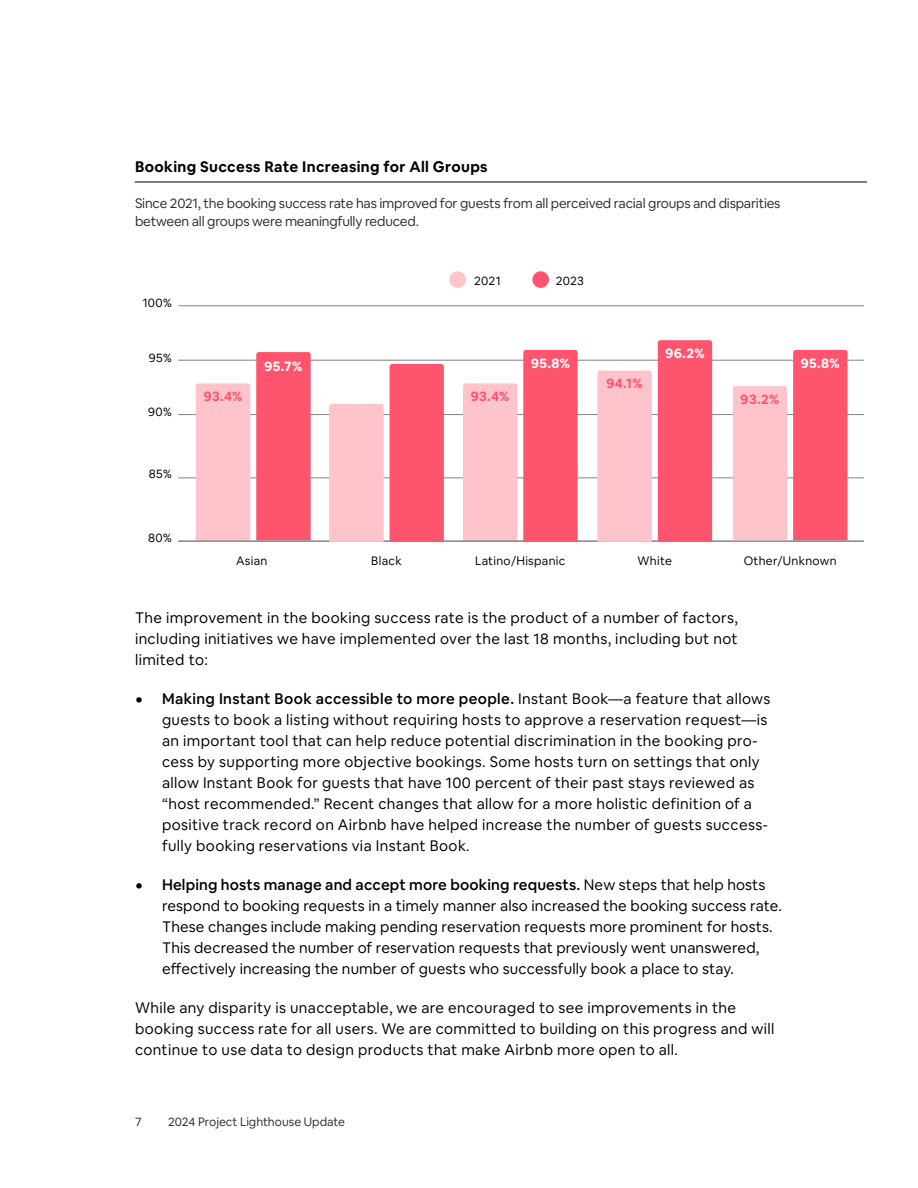
<style>
.page{position:relative;width:918px;height:1188px;background:#fff}
.page>*{position:absolute;margin:0;border:0;box-sizing:border-box;transform-origin:0 0}
.t1{font:15px/21px "Airbnb Cereal";letter-spacing:.025em;color:#000}
.t2{font:700 15px "Airbnb Cereal";letter-spacing:.025em;color:#000}
.t3{font:13.5px/18px "Airbnb Cereal";letter-spacing:-.015em;color:#2d2d2d}
.t4{font:700 13.5px "Airbnb Cereal";letter-spacing:.025em;color:#ff546e}
.t5{font:700 13.5px "Airbnb Cereal";letter-spacing:.025em;color:#fff}
.t6{font:12px "Airbnb Cereal";letter-spacing:.025em;color:#000}
.t7{font:12px "Airbnb Cereal";color:#2d2d2d}
.s1{font-weight:500}
</style>
<div class="page">
<hr style="left:135px;top:182px;width:732px;height:1px;background:#000">
<hr style="left:178px;top:306px;width:686px;height:1px;background:#838383">
<div style="left:449px;top:271px;width:17px;height:17px;background:#ffc3cc;border-radius:50%"></div>
<div style="left:532px;top:271px;width:17px;height:17px;background:#ff546e;border-radius:50%"></div>
<hr style="left:178px;top:478px;width:686px;height:1px;background:#838383">
<hr style="left:178px;top:414px;width:686px;height:1px;background:#838383">
<hr style="left:178px;top:360px;width:686px;height:1px;background:#838383">
<div style="left:196px;top:383px;width:54px;height:157px;background:#ffc3cc"></div>
<div style="left:256px;top:352px;width:55px;height:188px;background:#ff546e"></div>
<div style="left:463px;top:383px;width:54px;height:157px;background:#ffc3cc"></div>
<div style="left:793px;top:350px;width:55px;height:190px;background:#ff546e"></div>
<hr style="left:178px;top:540px;width:686px;height:2px;background:#838383">
<div style="left:523px;top:350px;width:55px;height:192px;background:#ff546e"></div>
<div style="left:733px;top:386px;width:54px;height:154px;background:#ffc3cc"></div>
<div style="left:329px;top:404px;width:55px;height:138px;background:#ffc3cc"></div>
<div style="left:390px;top:364px;width:54px;height:178px;background:#ff546e"></div>
<div style="left:597px;top:371px;width:55px;height:171px;background:#ffc3cc"></div>
<div style="left:658px;top:340px;width:54px;height:202px;background:#ff546e"></div>
<h2 class="t2" style="left:135px;top:158px;width:354px">Booking Success Rate Increasing for All Groups</h2>
<p class="t3" style="left:135px;top:194px;width:647px">Since 2021, the booking success rate has improved for guests from all perceived racial groups and disparities between all groups were meaningfully reduced.</p>
<p class="t6" style="left:143px;top:296px;width:31px">100%</p>
<p class="t6" style="left:149px;top:350px;width:24px">95%</p>
<p class="t6" style="left:148px;top:405px;width:25px">90%</p>
<p class="t6" style="left:149px;top:467px;width:24px">85%</p>
<p class="t6" style="left:148px;top:531px;width:25px">80%</p>
<p class="t4" style="left:204px;top:388px;width:40px">93.4%</p>
<p class="t5" style="left:265px;top:357px;width:39px">95.7%</p>
<p class="t6" style="left:474px;top:273px;width:28px">2021</p>
<p class="t6" style="left:556px;top:273px;width:30px">2023</p>
<p class="t4" style="left:471px;top:388px;width:40px">93.4%</p>
<p class="t5" style="left:531px;top:354px;width:40px">95.8%</p>
<p class="t4" style="left:607px;top:375px;width:38px">94.1%</p>
<p class="t5" style="left:665px;top:345px;width:41px">96.2%</p>
<p class="t4" style="left:741px;top:391px;width:40px">93.2%</p>
<p class="t5" style="left:801px;top:354px;width:40px">95.8%</p>
<p class="t6" style="left:371px;top:553px;width:32px">Black</p>
<p class="t6" style="left:638px;top:553px;width:36px">White</p>
<p class="t6" style="left:744px;top:553px;width:94px">Other/Unknown</p>
<p class="t6" style="left:236px;top:553px;width:33px">Asian</p>
<p class="t6" style="left:475px;top:553px;width:92px">Latino/Hispanic</p>
<p class="t1" style="left:135px;top:607px;width:605px;text-align:justify">The improvement in the booking success rate is the product of a number of factors, including initiatives we have implemented over the last 18 months, including but not limited to:</p>
<p class="t1" style="left:162px;top:688px;width:610px;text-indent:-27px"><span class="s1">• Making Instant Book accessible to more people.</span> Instant Book—a feature that allows guests to book a listing without requiring hosts to approve a reservation request—is an important tool that can help reduce potential discrimination in the booking pro&shy;cess by supporting more objective bookings. Some hosts turn on settings that only allow Instant Book for guests that have 100 percent of their past stays reviewed as “host recommended.” Recent changes that allow for a more holistic definition of a positive track record on Airbnb have helped increase the number of guests success&shy;fully booking reservations via Instant Book.</p>
<p class="t1" style="left:162px;top:874px;width:622px;text-indent:-27px"><span class="s1">• Helping hosts manage and accept more booking requests.</span> New steps that help hosts respond to booking requests in a timely manner also increased the booking success rate.<br>These changes include making pending reservation requests more prominent for hosts.<br>This decreased the number of reservation requests that previously went unanswered, effectively increasing the number of guests who successfully book a place to stay.</p>
<p class="t1" style="left:135px;top:997px;width:641px">While any disparity is unacceptable, we are encouraged to see improvements in the booking success rate for all users. We are committed to building on this progress and will continue to use data to design products that make Airbnb more open to all.</p>
<p class="t7" style="left:135px;top:1114px;width:8px">7</p>
<p class="t7" style="left:168px;top:1114px;width:179px">2024 Project Lighthouse Update</p>
</div>
